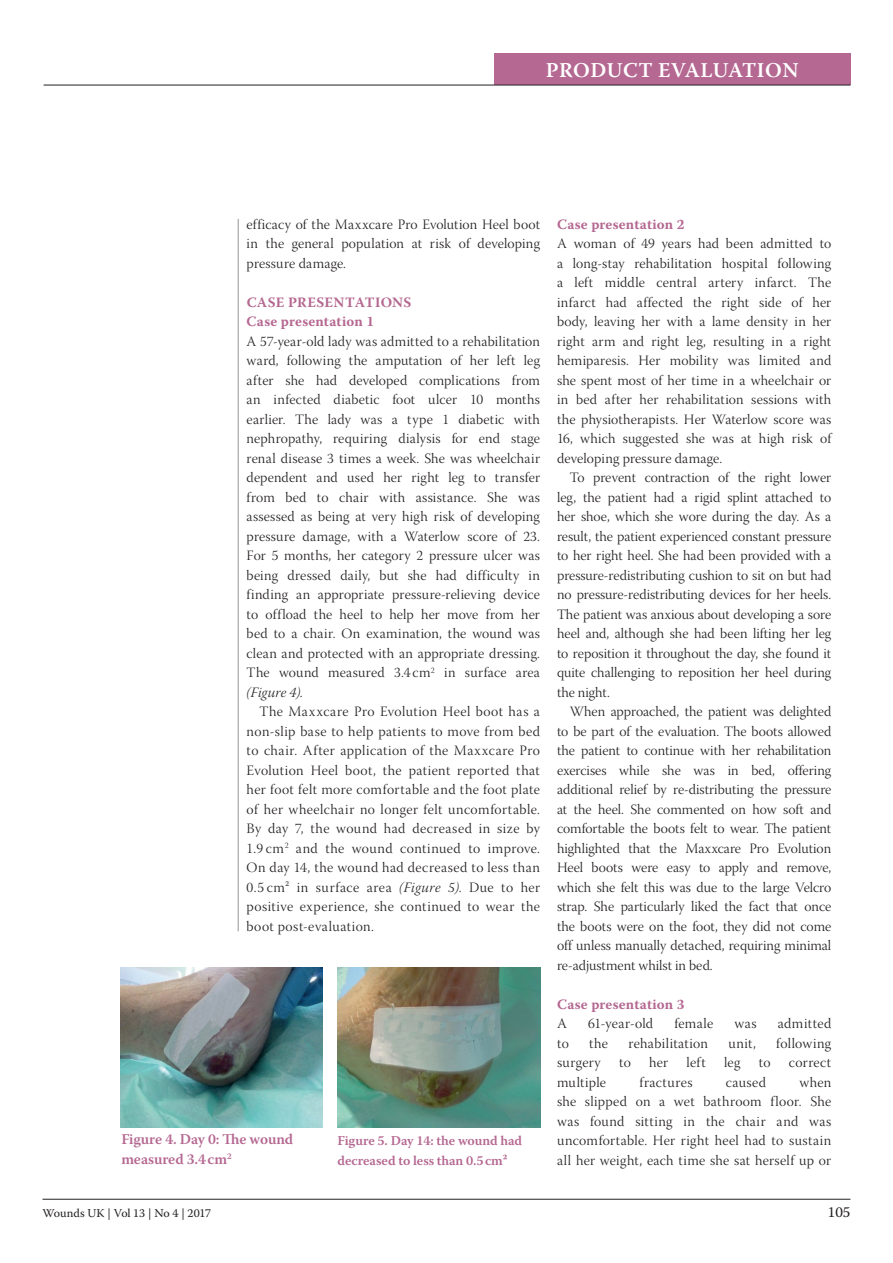
<style>
.page{position:relative;width:893px;height:1263px;background:#fff}
.page>*{position:absolute;margin:0;border:0;box-sizing:border-box;transform-origin:0 0}
.t1{font:600 21px "Warnock Pro";letter-spacing:.02em;color:#fff}
.t2{font:15px "Warnock Pro";color:#231f20}
.t3{font:600 14.85px/19.8px "Warnock Pro";letter-spacing:-.005em;color:#b56891}
.t4{font:14.25px/19.5px "Warnock Pro Light Subh";letter-spacing:.015em;color:#231f20;text-align:justify}
.t5{font:700 14.25px/19.5px "Warnock Pro";letter-spacing:.02em;color:#b56891}
.t6{font:14.25px "Warnock Pro Light It Subh";letter-spacing:.01em;color:#231f20}
.t7{font:14.25px "Warnock Pro Light Subh";letter-spacing:.035em;color:#231f20}
.t8{font:600 13.5px/19.5px "Warnock Pro";letter-spacing:-.01em;color:#b56891}
.t9{font:12px "Warnock Pro";letter-spacing:-.005em;color:#231f20}
.s1{font-family:"Warnock Pro Light Subh"}
.s2{font-family:"Warnock Pro Light It Subh"}
</style>
<div class="page">
<hr style="left:43px;top:1199px;width:807px;height:1px;background:#231f20">
<div style="left:494px;top:54px;width:356px;height:31px;background:#b56891"></div>
<hr style="left:44px;top:85px;width:806px;height:1px;background:#231f20">
<hr style="left:238px;top:219px;width:1px;height:712px;background:#939598">
<img style="left:120px;top:967px;width:203px;height:160px">
<img style="left:338px;top:967px;width:202px;height:160px">
<h1 class="t1" style="left:546px;top:58px;width:254px">PRODUCT EVALUATION</h1>
<p class="t4" style="left:247px;top:216px;width:295px">efficacy of the Maxxcare Pro Evolution Heel boot in the general population at risk of developing pressure damage.</p>
<p class="t5" style="left:247px;top:292px;width:166px">CASE PRESENTATIONS<br>Case presentation 1</p>
<p class="t4" style="left:247px;top:333px;width:295px">A 57-year-old lady was admitted to a rehabilitation ward, following the amputation of her left leg after she had developed complications from an infected diabetic foot ulcer 10 months earlier. The lady was a type 1 diabetic with nephropathy, requiring dialysis for end stage renal disease 3 times a week. She was wheelchair dependent and used her right leg to transfer from bed to chair with assistance. She was assessed as being at very high risk of developing pressure damage, with a Waterlow score of 23.<br>For 5 months, her category 2 pressure ulcer was being dressed daily, but she had difficulty in finding an appropriate pressure-relieving device to offload the heel to help her move from her bed to a chair. On examination, the wound was clean and protected with an appropriate dressing.<br>The wound measured 3.4 cm<sup>2</sup> in surface area</p>
<p class="t6" style="left:247px;top:684px;width:58px">(Figure 4)<span class="s1">.</span></p>
<p class="t4" style="left:247px;top:704px;width:295px;text-indent:13px">The Maxxcare Pro Evolution Heel boot has a non-slip base to help patients to move from bed to chair. After application of the Maxxcare Pro Evolution Heel boot, the patient reported that her foot felt more comfortable and the foot plate of her wheelchair no longer felt uncomfortable.<br>By day 7, the wound had decreased in size by 1.9 cm<sup>2</sup> and the wound continued to improve.<br>On day 14, the wound had decreased to less than 0.5 cm² in surface area <span class="s2">(Figure 5)</span>. Due to her positive experience, she continued to wear the boot post-evaluation.</p>
<p class="t3" style="left:121px;top:1129px;width:173px">Figure 4. Day 0: The wound measured 3.4cm<sup>2</sup></p>
<p class="t8" style="left:338px;top:1131px;width:186px">Figure 5. Day 14: the wound had decreased to less than 0.5cm²</p>
<p class="t5" style="left:557px;top:214px;width:129px">Case presentation 2</p>
<p class="t4" style="left:557px;top:235px;width:276px">A woman of 49 years had been admitted to a long-stay rehabilitation hospital following a left middle central artery infarct. The infarct had affected the right side of her body, leaving her with a lame density in her right arm and right leg, resulting in a right hemiparesis. Her mobility was limited and she spent most of her time in a wheelchair or in bed after her rehabilitation sessions with the physiotherapists. Her Waterlow score was 16, which suggested she was at high risk of developing pressure damage.</p>
<p class="t4" style="left:557px;top:469px;width:276px;text-indent:13px">To prevent contraction of the right lower leg, the patient had a rigid splint attached to her shoe, which she wore during the day. As a result, the patient experienced constant pressure to her right heel. She had been provided with a pressure-redistributing cushion to sit on but had no pressure-redistributing devices for her heels.<br>The patient was anxious about developing a sore heel and, although she had been lifting her leg to reposition it throughout the day, she found it quite challenging to reposition her heel during the night.</p>
<p class="t4" style="left:557px;top:703px;width:276px;text-indent:13px">When approached, the patient was delighted to be part of the evaluation. The boots allowed the patient to continue with her rehabilitation exercises while she was in bed, offering additional relief by re-distributing the pressure at the heel. She commented on how soft and comfortable the boots felt to wear. The patient highlighted that the Maxxcare Pro Evolution Heel boots were easy to apply and remove, which she felt this was due to the large Velcro strap. She particularly liked the fact that once the boots were on the foot, they did not come off unless manually detached, requiring minimal re-adjustment whilst in bed.</p>
<p class="t5" style="left:557px;top:994px;width:129px">Case presentation 3</p>
<p class="t4" style="left:557px;top:1015px;width:11px">A</p>
<p class="t4" style="left:588px;top:1015px;width:67px">61-year-old</p>
<p class="t4" style="left:674px;top:1015px;width:40px">female</p>
<p class="t4" style="left:734px;top:1015px;width:24px">was</p>
<p class="t4" style="left:778px;top:1015px;width:55px">admitted</p>
<p class="t4" style="left:557px;top:1035px;width:13px">to</p>
<p class="t4" style="left:589px;top:1035px;width:20px">the</p>
<p class="t4" style="left:628px;top:1035px;width:81px">rehabilitation</p>
<p class="t4" style="left:728px;top:1035px;width:29px">unit,</p>
<p class="t4" style="left:776px;top:1035px;width:57px">following</p>
<p class="t4" style="left:557px;top:1054px;width:45px">surgery</p>
<p class="t4" style="left:619px;top:1054px;width:13px">to</p>
<p class="t4" style="left:649px;top:1054px;width:21px">her</p>
<p class="t4" style="left:687px;top:1054px;width:21px">left</p>
<p class="t4" style="left:724px;top:1054px;width:18px">leg</p>
<p class="t4" style="left:759px;top:1054px;width:13px">to</p>
<p class="t4" style="left:789px;top:1054px;width:44px">correct</p>
<p class="t4" style="left:557px;top:1074px;width:51px">multiple</p>
<p class="t7" style="left:639px;top:1074px;width:54px">fractures</p>
<p class="t4" style="left:726px;top:1074px;width:42px">caused</p>
<p class="t4" style="left:557px;top:1074px;width:276px;text-indent:242px">when she slipped on a wet bathroom floor. She was found sitting in the chair and was uncomfortable. Her right heel had to sustain all her weight, each time she sat herself up or</p>
<p class="t9" style="left:43px;top:1205px;width:170px">Wounds UK | Vol 13 | No 4 | 2017</p>
<p class="t2" style="left:828px;top:1203px;width:24px">105</p>
</div>
